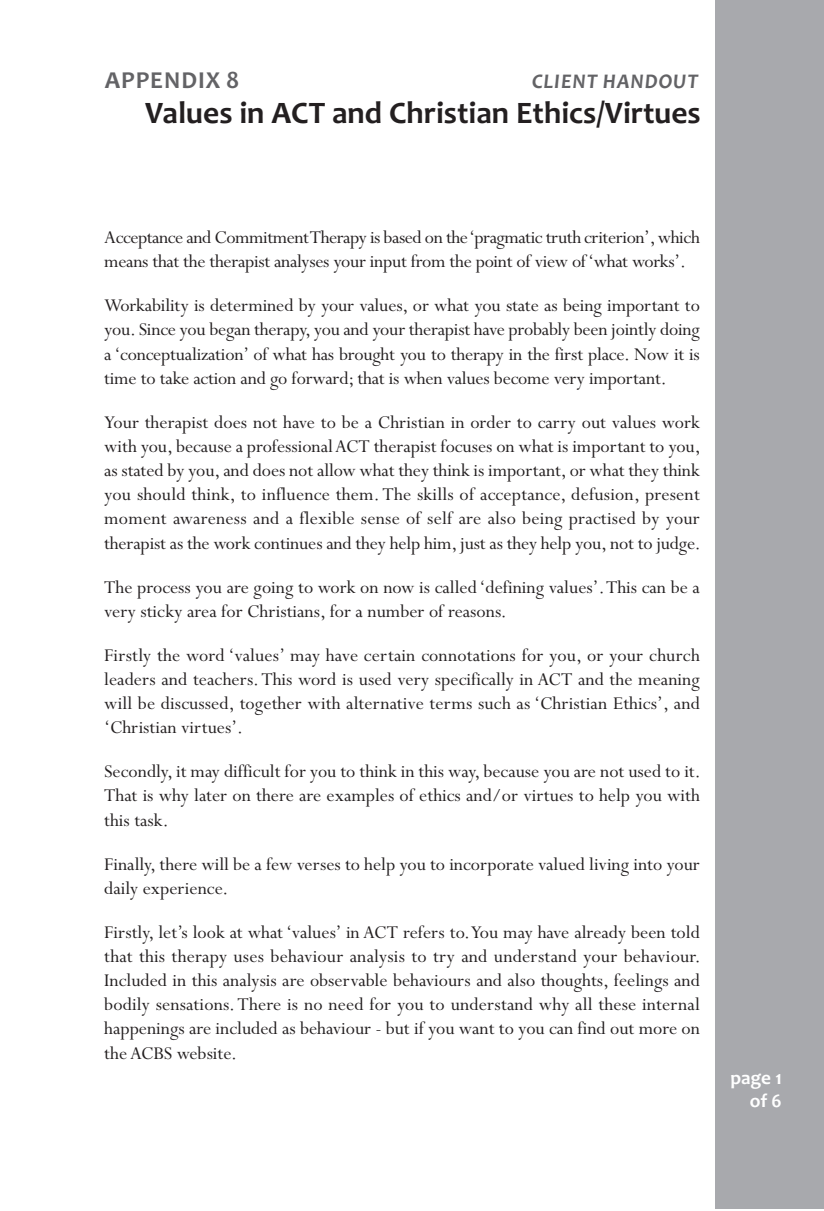
<style>
.page{position:relative;width:824px;height:1211px;background:#fff}
.page>*{position:absolute;margin:0;border:0;box-sizing:border-box;transform-origin:0 0}
.t1{font:700 31.5px "Candara";color:#231f20}
.t2{font:700 24.5px "Candara";letter-spacing:.04em;color:#636366}
.t3{font:italic 700 21px "Candara";letter-spacing:.04em;color:#636366}
.t4{font:20.12px/24.2px "Perpetua";color:#231f20;text-align:justify}
.t5{font:20.12px/24.2px "Perpetua";letter-spacing:-.02em;color:#231f20}
.t6{font:700 19.25px/23.1px "Candara";color:#fff;text-align:right}
</style>
<div class="page">
<div style="left:715px;top:0;width:108px;height:1208px;background:#a8a9ad"></div>
<p class="t2" style="left:105px;top:65px;width:136px">APPENDIX 8</p>
<p class="t3" style="left:532px;top:69px;width:168px">CLIENT HANDOUT</p>
<h1 class="t1" style="left:145px;top:93px;width:557px">Values in ACT and Christian Ethics/Virtues</h1>
<p class="t5" style="left:104px;top:224px;width:597px">Acceptance and CommitmentTherapy is based on the‘pragmatic truth criterion’,which means that the therapist analyses your input from the point of view of‘what works’.</p>
<p class="t4" style="left:104px;top:292px;width:597px">Workability is determined by your values, or what you state as being important to you. Since you began therapy, you and your therapist have probably been jointly doing a‘conceptualization’ of what has brought you to therapy in the first place. Now it is time to take action and go forward; that is when values become very important.</p>
<p class="t4" style="left:104px;top:409px;width:598px">Your therapist does not have to be a Christian in order to carry out values work with you, because a professionalACT therapist focuses on what is important to you, as stated by you,and does not allow what they think is important, or what they think you should think, to influence them.The skills of acceptance, defusion, present moment awareness and a flexible sense of self are also being practised by your therapist as the work continues and they help him,just as they help you, not to judge.</p>
<p class="t4" style="left:104px;top:573px;width:597px">The process you are going to work on now is called ‘defining values’.This can be a very sticky area for Christians, for a number of reasons.</p>
<p class="t4" style="left:104px;top:641px;width:597px">Firstly the word ‘values’ may have certain connotations for you, or your church leaders and teachers.This word is used very specifically in ACT and the meaning will be discussed, together with alternative terms such as ‘Christian Ethics’, and ‘Christian virtues’.</p>
<p class="t4" style="left:104px;top:758px;width:598px">Secondly, it may difficult for you to think in this way, because you are not used to it.<br>That is why later on there are examples of ethics and/or virtues to help you with this task.</p>
<p class="t4" style="left:104px;top:850px;width:597px">Finally, there will be a few verses to help you to incorporate valued living into your daily experience.</p>
<p class="t4" style="left:104px;top:918px;width:598px">Firstly, let’s look at what ‘values’ in ACT refers to.You may have already been told that this therapy uses behaviour analysis to try and understand your behaviour.<br>Included in this analysis are observable behaviours and also thoughts, feelings and bodily sensations.There is no need for you to understand why all these internal happenings are included as behaviour - but if you want to you can find out more on the ACBS website.</p>
<p class="t6" style="left:730px;top:1065px;width:53px">page 1 of6</p>
</div>
